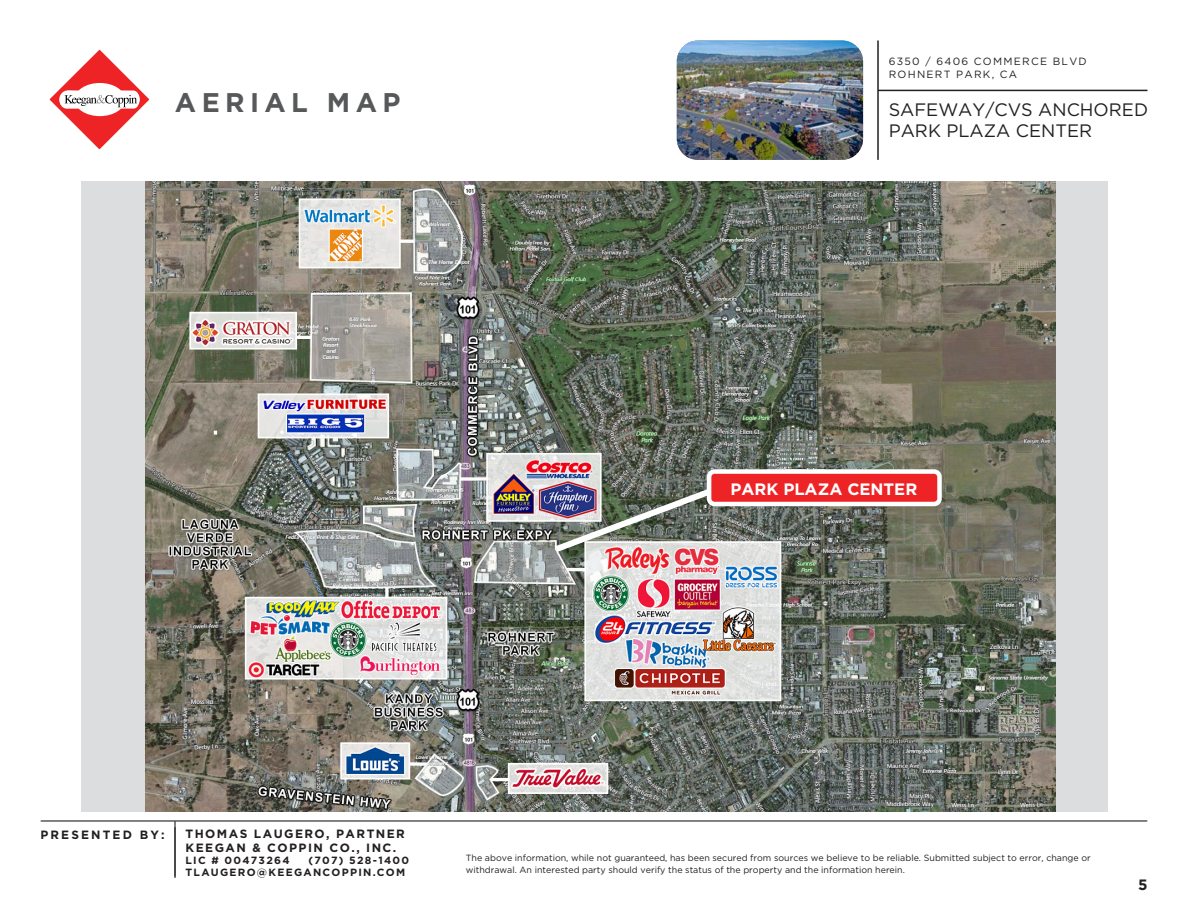
<style>
.page{position:relative;width:1188px;height:918px;background:#fff}
.page>*{position:absolute;margin:0;border:0;box-sizing:border-box;transform-origin:0 0}
.page_title{font:700 27px "Gotham";letter-spacing:.2em;color:#57585a}
.t1{font:18px/21px "Gotham";color:#231f20}
.t2{font:700 16.5px "Gotham";color:#fff}
.t3{font:700 15px "Gotham";color:#231f20}
.t4{font:700 12px/13.5px "Gotham";letter-spacing:.12em;color:#231f20}
.t5{font:700 12px "Gotham";letter-spacing:.18em;color:#231f20}
.t6{font:700 10.5px/12px "Gotham";letter-spacing:.12em;color:#231f20}
.t7{font:10.5px/12.6px "Gotham";letter-spacing:.12em;color:#231f20}
.t8{font:9px/12px "Gotham";color:#231f20}
</style>
<div class="page">
<hr style="left:878px;top:90px;width:270px;height:1px;background:#231f20">
<hr style="left:877px;top:40px;width:2px;height:120px;background:#231f20">
<img style="left:677px;top:40px;width:186px;height:120px">
<svg style="left:50px;top:50px;width:99px;height:99px"></svg>
<div style="left:81px;top:181px;width:1026px;height:630px;background:#dcdddf"></div>
<img style="left:145px;top:181px;width:911px;height:630px">
<img style="left:549px;top:484px;width:167px;height:73px">
<div style="left:709px;top:472px;width:231px;height:32px;background:#ee2326;border-radius:5px"></div>
<div style="left:707px;top:469px;width:235px;height:37px;border:4px solid #fff;border-radius:5px"></div>
<hr style="left:41px;top:820px;width:1106px;height:2px;background:#231f20">
<hr style="left:174px;top:822px;width:2px;height:56px;background:#231f20">
<p class="page_title" style="left:175px;top:86px;width:227px">AERIAL MAP</p>
<p class="t7" style="left:889px;top:55px;width:199px">6350 / 6406 COMMERCE BLVD<br>ROHNERT PARK, CA</p>
<h2 class="t1" style="left:889px;top:99px;width:261px">SAFEWAY/CVS ANCHORED<br>PARK PLAZA CENTER</h2>
<p class="t2" style="left:730px;top:479px;width:188px">PARK PLAZA CENTER</p>
<h3 class="t5" style="left:40px;top:827px;width:126px">PRESENTED BY:</h3>
<h3 class="t4" style="left:186px;top:827px;width:221px">THOMAS LAUGERO, PARTNER<br>KEEGAN &amp; COPPIN CO., INC.</h3>
<p class="t6" style="left:186px;top:854px;width:106px">LIC # 00473264</p>
<p class="t6" style="left:186px;top:854px;width:225px;text-indent:123px">(707) 528-1400<br>TLAUGERO@KEEGANCOPPIN.COM</p>
<p class="t8" style="left:466px;top:852px;width:627px">The above information, while not guaranteed, has been secured from sources we believe to be reliable. Submitted subject to error, change or withdrawal. An interested party should verify the status of the property and the information herein.</p>
<h3 class="t3" style="left:1138px;top:876px;width:11px">5</h3>
</div>
